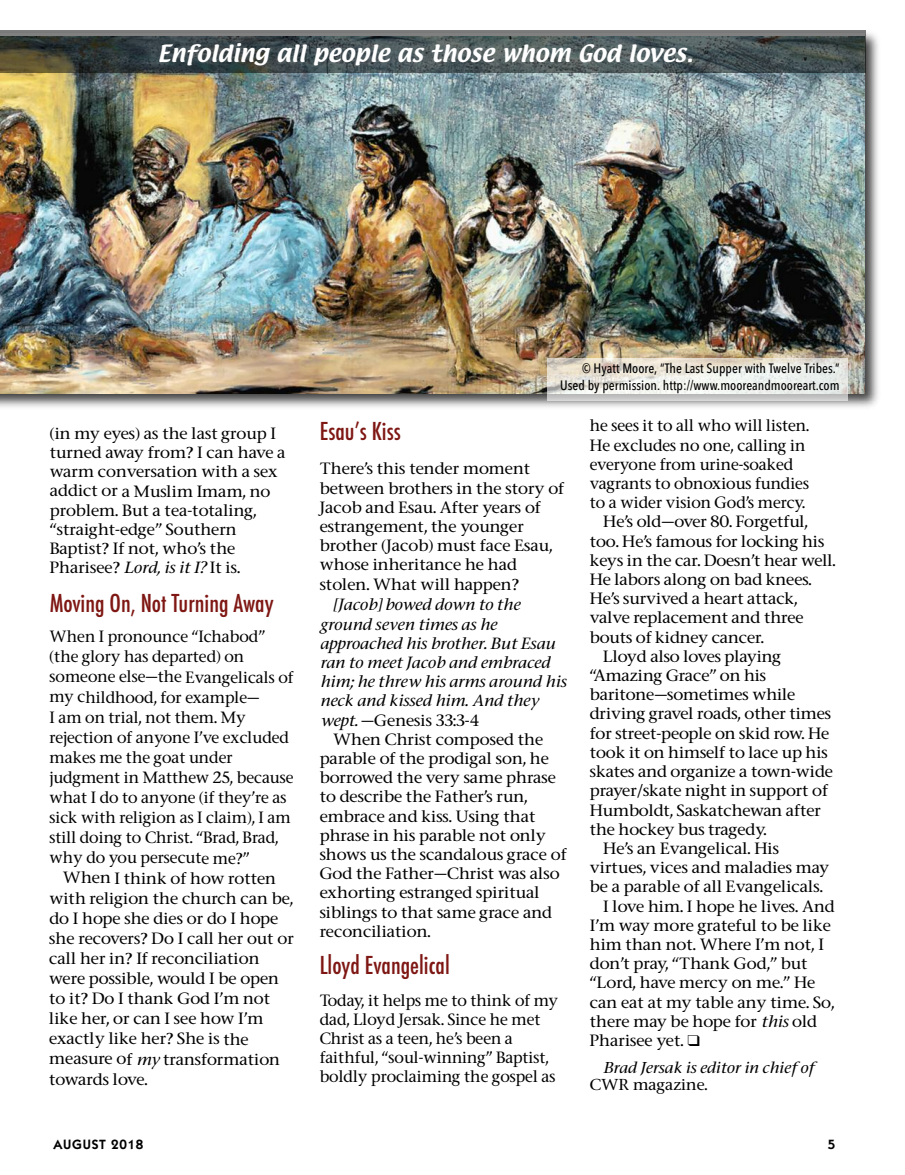
<style>
.page{position:relative;width:905px;height:1175px;background:#fff}
.page>*{position:absolute;margin:0;border:0;box-sizing:border-box;transform-origin:0 0}
.t1{font:500 condensed 24px "Futura";color:#7e1713}
.t2{font:21px "Textile";color:#fefefe;scale:1.05 1}
.t3{font:500 15.45px/19.2px "Stone Serif";color:#000;scale:1.05 1}
.t4{font:500 15.45px/20.1px "Stone Serif";color:#000}
.t5{font:italic 500 15.45px/19.2px "Stone Serif";color:#000;scale:1.05 1}
.t6{font:italic 500 15px "Stone Serif";color:#000;scale:1.05 1}
.t7{font:500 15px "Stone Serif";color:#000;scale:1.05 1}
.t8{font:500 13.5px/16.2px "Avenir Next Condensed";color:#000;text-align:right}
.t9{font:600 13.5px "ITC Kabel Std";letter-spacing:.055em;color:#000}
.s1{font-style:italic}
.s2{font-style:normal}
</style>
<div class="page">
<img style="left:0;top:32px;width:879px;height:375px">
<img style="left:0;top:73px;width:864px;height:320px">
<div style="left:0;top:30px;width:866px;height:43px;background:#000;opacity:.5"></div>
<div style="left:547px;top:357px;width:300px;height:43px;background:#fff;opacity:.6"></div>
<h2 class="t2" style="left:157px;top:42px;width:511px">Enfolding all people as those whom God loves.</h2>
<p class="t3" style="left:50px;top:424px;width:226px">(in my eyes) as the last group I turned away from? I can have a warm conversation with a sex addict or a Muslim Imam, no problem. But a tea-totaling, “straight-edge” Southern<br>Baptist? If not, who’s the<br>Pharisee? <span class="s1">Lord, is it I?</span> It is.</p>
<h1 class="t1" style="left:50px;top:589px;width:225px">Moving On, Not Turning Away</h1>
<p class="t4" style="left:49px;top:627px;width:246px">When I pronounce “Ichabod” (the glory has departed) on someone else—the Evangelicals of my childhood, for example—<br>I am on trial, not them. My rejection of anyone I’ve excluded makes me the goat under judgment in Matthew 25, because what I do to anyone (if they’re as sick with religion as I claim), I am still doing to Christ. “Brad, Brad, why do you persecute me?”</p>
<p class="t3" style="left:49px;top:868px;width:234px;line-height:20.1px;text-indent:14px">When I think of how rotten with religion the church can be, do I hope she dies or do I hope she recovers? Do I call her out or call her in? If reconciliation were possible, would I be open to it? Do I thank God I’m not like her, or can I see how I’m exactly like her? She is the measure of <span class="s1">my</span> transformation towards love.</p>
<p class="t8" style="left:560px;top:360px;width:281px">© Hyatt Moore, “The Last Supper with Twelve Tribes.”<br>Used by permission. http://www.mooreandmooreart.com</p>
<h1 class="t1" style="left:320px;top:418px;width:83px">Esau’s Kiss</h1>
<p class="t3" style="left:319px;top:459px;width:234px">There’s this tender moment between brothers in the story of<br>Jacob and Esau. After years of estrangement, the younger brother (Jacob) must face Esau, whose inheritance he had stolen. What will happen?</p>
<p class="t5" style="left:319px;top:595px;width:236px;text-indent:14px">[Jacob] bowed down to the ground seven times as he approached his brother. But Esau ran to meet Jacob and embraced him; he threw his arms around his neck and kissed him. And they wept. <span class="s2">—Genesis 33:3-4</span></p>
<p class="t3" style="left:319px;top:730px;width:237px;text-indent:14px">When Christ composed the parable of the prodigal son, he borrowed the very same phrase to describe the Father’s run, embrace and kiss. Using that phrase in his parable not only shows us the scandalous grace of<br>God the Father—Christ was also exhorting estranged spiritual siblings to that same grace and reconciliation.</p>
<h1 class="t1" style="left:320px;top:952px;width:132px">Lloyd Evangelical</h1>
<p class="t4" style="left:319px;top:990px;width:240px;line-height:19.2px">Today, it helps me to think of my dad, Lloyd Jersak. Since he met<br>Christ as a teen, he’s been a faithful, “soul-winning” Baptist, boldly proclaiming the gospel as</p>
<p class="t4" style="left:590px;top:416px;width:221px">he sees it to all who will listen.</p>
<p class="t4" style="left:589px;top:435px;width:217px">He excludes no one, calling in</p>
<p class="t4" style="left:590px;top:454px;width:205px">everyone from urine-soaked</p>
<p class="t4" style="left:590px;top:473px;width:221px">vagrants to obnoxious fundies</p>
<p class="t4" style="left:589px;top:493px;width:217px">to a wider vision God’s mercy.</p>
<p class="t3" style="left:603px;top:512px;width:196px">He’s old—over 80. Forgetful,</p>
<p class="t3" style="left:589px;top:531px;width:225px">too. He’s famous for locking his</p>
<p class="t3" style="left:589px;top:551px;width:235px">keys in the car. Doesn’t hear well.</p>
<p class="t3" style="left:589px;top:570px;width:213px">He labors along on bad knees.</p>
<p class="t3" style="left:589px;top:589px;width:199px">He’s survived a heart attack,</p>
<p class="t3" style="left:589px;top:608px;width:205px">valve replacement and three</p>
<p class="t3" style="left:589px;top:627px;width:167px">bouts of kidney cancer.</p>
<p class="t3" style="left:603px;top:647px;width:171px">Lloyd also loves playing</p>
<p class="t3" style="left:589px;top:666px;width:169px">“Amazing Grace” on his</p>
<p class="t3" style="left:589px;top:685px;width:197px">baritone—sometimes while</p>
<p class="t3" style="left:589px;top:704px;width:231px">driving gravel roads, other times</p>
<p class="t3" style="left:589px;top:723px;width:229px">for street-people on skid row. He</p>
<p class="t3" style="left:589px;top:743px;width:228px">took it on himself to lace up his</p>
<p class="t3" style="left:589px;top:762px;width:233px">skates and organize a town-wide</p>
<p class="t3" style="left:589px;top:781px;width:228px">prayer/skate night in support of</p>
<p class="t3" style="left:589px;top:800px;width:221px">Humboldt, Saskatchewan after</p>
<p class="t3" style="left:589px;top:819px;width:170px">the hockey bus tragedy.</p>
<p class="t3" style="left:603px;top:839px;width:169px">He’s an Evangelical. His</p>
<p class="t3" style="left:589px;top:858px;width:229px">virtues, vices and maladies may</p>
<p class="t3" style="left:589px;top:877px;width:223px">be a parable of all Evangelicals.</p>
<p class="t3" style="left:603px;top:896px;width:222px">I love him. I hope he lives. And</p>
<p class="t3" style="left:589px;top:915px;width:231px">I’m way more grateful to be like</p>
<p class="t3" style="left:589px;top:935px;width:224px">him than not. Where I’m not, I</p>
<p class="t3" style="left:589px;top:954px;width:209px">don’t pray, “Thank God,” but</p>
<p class="t3" style="left:589px;top:973px;width:216px">“Lord, have mercy on me.” He</p>
<p class="t3" style="left:589px;top:992px;width:234px">can eat at my table any time. So,</p>
<p class="t3" style="left:589px;top:1011px;width:218px">there may be hope for <span class="s1">this</span> old</p>
<p class="t3" style="left:589px;top:1031px;width:106px">Pharisee yet. ❑</p>
<p class="t6" style="left:603px;top:1059px;width:202px">Brad Jersak is editor in chief of</p>
<p class="t7" style="left:589px;top:1075px;width:114px">CWR magazine.</p>
<p class="t9" style="left:53px;top:1139px;width:92px">AUGUST 2018</p>
<p class="t9" style="left:827px;top:1139px;width:9px">5</p>
</div>
